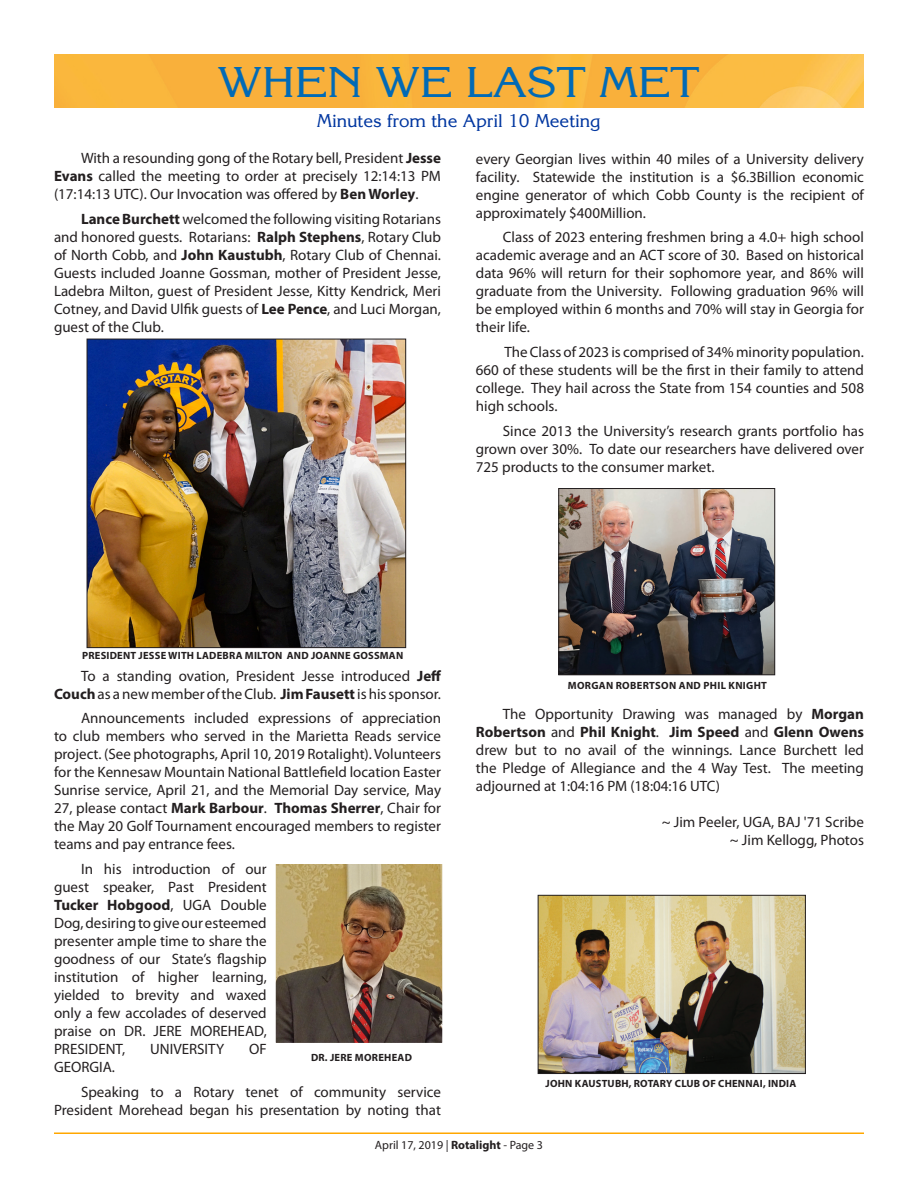
<style>
.page{position:relative;width:918px;height:1188px;background:#fff}
.page>*{position:absolute;margin:0;border:0;box-sizing:border-box;transform-origin:0 0}
.t1{font:42px "Korinna Std";color:#016ab6;scale:1.1 1}
.t2{font:18px "Korinna Std";color:#0036a0}
.t3{font:15px/18px "Myriad Pro";color:#231f20;text-align:justify}
.t4{font:12px "Myriad Pro";color:#231f20}
.t5{font:700 10.5px "Myriad Pro";letter-spacing:.02em;color:#231f20}
.s1{font-weight:700}
</style>
<div class="page">
<img style="left:54px;top:54px;width:810px;height:54px">
<hr style="left:54px;top:1132px;width:810px;height:2px;background:#ffa700">
<img style="left:89px;top:341px;width:315px;height:305px">
<div style="left:87px;top:339px;width:319px;height:309px;border:1px solid #231f20"></div>
<img style="left:560px;top:490px;width:213px;height:183px">
<div style="left:558px;top:488px;width:217px;height:187px;border:1px solid #231f20"></div>
<img style="left:277px;top:865px;width:164px;height:177px">
<div style="left:267px;top:855px;width:184px;height:197px;border:9px solid #fff"></div>
<img style="left:540px;top:897px;width:264px;height:175px">
<div style="left:538px;top:895px;width:268px;height:179px;border:1px solid #231f20"></div>
<p class="t1" style="left:218px;top:56px;width:439px">WHEN WE LAST MET</p>
<p class="t2" style="left:317px;top:109px;width:285px">Minutes from the April 10 Meeting</p>
<p class="t3" style="left:54px;top:149px;width:389px;text-indent:27px">With a resounding gong of the Rotary bell, President <span class="s1">Jesse Evans</span> called the meeting to order at precisely 12:14:13 PM (17:14:13 UTC). Our Invocation was offered by <span class="s1">Ben Worley</span>.</p>
<p class="t3" style="left:54px;top:210px;width:389px;text-indent:27px"><span class="s1">Lance Burchett</span> welcomed the following visiting Rotarians and honored guests. Rotarians: <span class="s1">Ralph Stephens</span>, Rotary Club of North Cobb, and <span class="s1">John Kaustubh</span>, Rotary Club of Chennai.<br>Guests included Joanne Gossman, mother of President Jesse, Ladebra Milton, guest of President Jesse, Kitty Kendrick, Meri Cotney, and David Ulfik guests of <span class="s1">Lee Pence</span>, and Luci Morgan, guest of the Club.</p>
<p class="t3" style="left:476px;top:149px;width:390px">every Georgian lives within 40 miles of a University delivery facility. Statewide the institution is a $6.3Billion economic engine generator of which Cobb County is the recipient of approximately $400Million.</p>
<p class="t3" style="left:476px;top:228px;width:390px;text-indent:27px">Class of 2023 entering freshmen bring a 4.0+ high school academic average and an ACT score of 30. Based on historical data 96% will return for their sophomore year, and 86% will graduate from the University. Following graduation 96% will be employed within 6 months and 70% will stay in Georgia for their life.</p>
<p class="t3" style="left:476px;top:343px;width:390px;text-indent:29px">The Class of 2023 is comprised of 34% minority population.<br>660 of these students will be the first in their family to attend college. They hail across the State from 154 counties and 508 high schools.</p>
<p class="t3" style="left:476px;top:422px;width:390px;text-indent:27px">Since 2013 the University’s research grants portfolio has grown over 30%. To date our researchers have delivered over 725 products to the consumer market.</p>
<p class="t5" style="left:82px;top:648px;width:323px">PRESIDENT JESSE WITH LADEBRA MILTON AND JOANNE GOSSMAN</p>
<p class="t3" style="left:54px;top:666px;width:389px;text-align:right">To a standing ovation, President Jesse introduced <span class="s1">Jeff<br>Couch</span> as a new member of the Club. <span class="s1">Jim Fausett</span> is his sponsor.</p>
<p class="t3" style="left:54px;top:709px;width:389px;text-indent:27px">Announcements included expressions of appreciation to club members who served in the Marietta Reads service project. (See photographs, April 10, 2019 Rotalight). Volunteers for the Kennesaw Mountain National Battlefield location Easter Sunrise service, April 21, and the Memorial Day service, May 27, please contact <span class="s1">Mark Barbour</span>. <span class="s1">Thomas Sherrer</span>, Chair for the May 20 Golf Tournament encouraged members to register teams and pay entrance fees.</p>
<p class="t3" style="left:54px;top:860px;width:214px;text-indent:27px">In his introduction of our guest speaker, Past President <span class="s1">Tucker Hobgood</span>, UGA Double Dog, desiring to give our esteemed presenter ample time to share the goodness of our State’s flagship institution of higher learning, yielded to brevity and waxed only a few accolades of deserved praise on DR. JERE MOREHEAD, PRESIDENT,</p>
<p class="t3" style="left:150px;top:1040px;width:75px">UNIVERSITY</p>
<p class="t3" style="left:249px;top:1040px;width:19px">OF</p>
<p class="t5" style="left:311px;top:1050px;width:103px">DR. JERE MOREHEAD</p>
<p class="t3" style="left:54px;top:1058px;width:63px">GEORGIA.</p>
<p class="t3" style="left:54px;top:1083px;width:389px;text-align:right">Speaking to a Rotary tenet of community service<br>President Morehead began his presentation by noting that</p>
<p class="t5" style="left:568px;top:678px;width:201px">MORGAN ROBERTSON AND PHIL KNIGHT</p>
<p class="t3" style="left:476px;top:705px;width:390px;text-indent:27px">The Opportunity Drawing was managed by <span class="s1">Morgan Robertson</span> and <span class="s1">Phil Knight</span>. <span class="s1">Jim Speed</span> and <span class="s1">Glenn Owens </span>drew but to no avail of the winnings. Lance Burchett led the Pledge of Allegiance and the 4 Way Test. The meeting adjourned at 1:04:16 PM (18:04:16 UTC)</p>
<p class="t3" style="left:662px;top:813px;width:204px">~ Jim Peeler, UGA, BAJ '71 Scribe</p>
<p class="t3" style="left:730px;top:831px;width:136px">~ Jim Kellogg, Photos</p>
<p class="t5" style="left:546px;top:1076px;width:252px">JOHN KAUSTUBH, ROTARY CLUB OF CHENNAI, INDIA</p>
<p class="t4" style="left:375px;top:1138px;width:170px">April 17, 2019 | <span class="s1">Rotalight</span> - Page 3</p>
</div>
